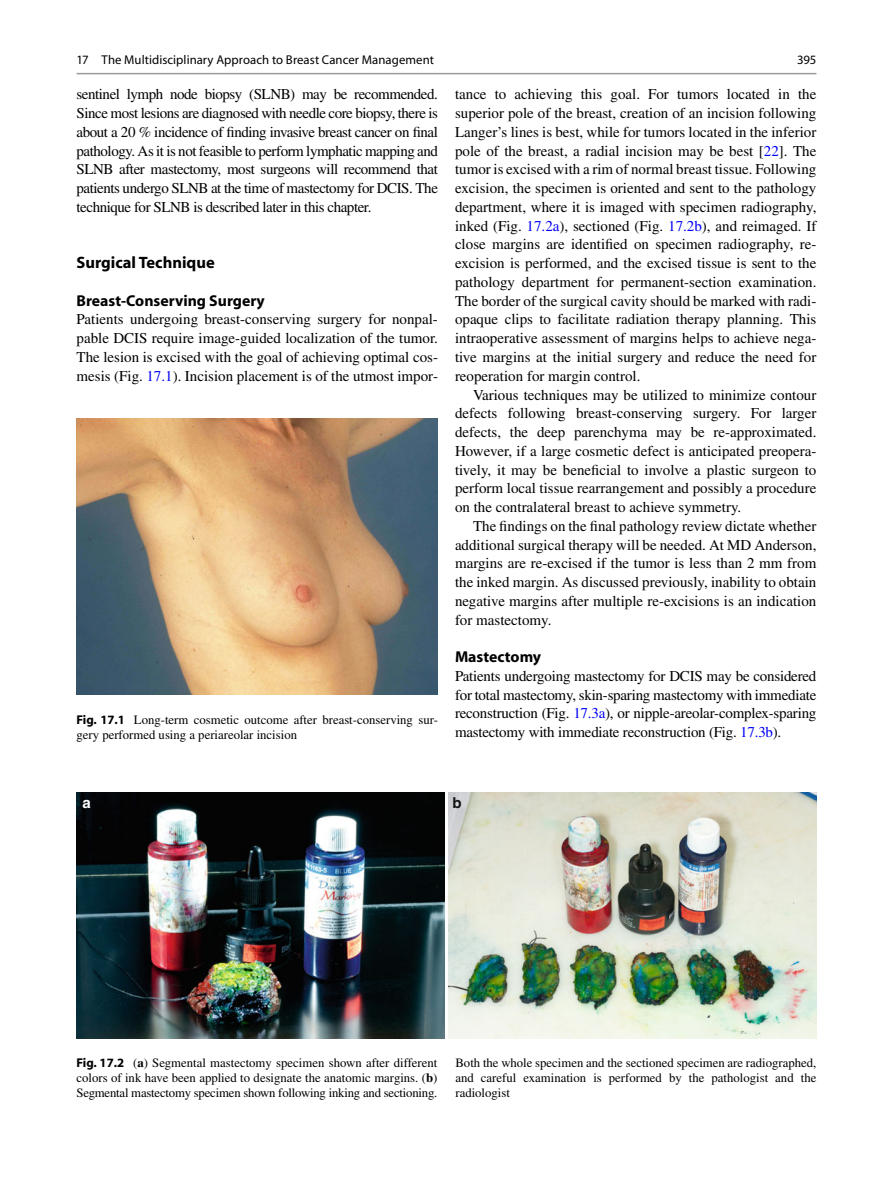
<style>
.page{position:relative;width:893px;height:1187px;background:#fff}
.page>*{position:absolute;margin:0;border:0;box-sizing:border-box;transform-origin:0 0}
.t1{font:700 16.5px "Myriad";color:#000}
.t2{font:700 15.75px "Myriad";color:#000}
.t3{font:15px/18.8px "Times";color:#000;text-align:justify}
.t4{font:700 15px "Helvetica";color:#fff}
.t5{font:700 15px "Helvetica";color:#131413}
.t6{font:12.75px/15px "Times";color:#000;text-align:justify}
.t7{font:12.75px "Myriad";letter-spacing:.005em;color:#000}
.s1{color:#0000fa}
.s2{font-family:"Myriad";font-weight:700}
.s3{font-weight:700}
</style>
<div class="page">
<img style="left:77px;top:418px;width:361px;height:277px">
<img style="left:76px;top:792px;width:368px;height:245px">
<img style="left:449px;top:792px;width:367px;height:245px">
<hr style="left:77px;top:73px;width:739px;height:1px;background:#9c9c9c">
<p class="t7" style="left:77px;top:55px;width:359px">17 The Multidisciplinary Approach to Breast Cancer Management</p>
<p class="t3" style="left:77px;top:86px;width:363px">sentinel lymph node biopsy (SLNB) may be recommended.<br>Since most lesions are diagnosed with needle core biopsy, there is about a 20 % incidence of finding invasive breast cancer on final pathology. As it is not feasible to perform lymphatic mapping and SLNB after mastectomy, most surgeons will recommend that patients undergo SLNB at the time of mastectomy for DCIS. The technique for SLNB is described later in this chapter.</p>
<p class="t1" style="left:77px;top:256px;width:140px">Surgical Technique</p>
<p class="t2" style="left:77px;top:294px;width:190px">Breast-Conserving Surgery</p>
<p class="t3" style="left:77px;top:311px;width:363px">Patients undergoing breast-conserving surgery for nonpal&shy;pable DCIS require image-guided localization of the tumor.<br>The lesion is excised with the goal of achieving optimal cos&shy;mesis (Fig. <span class="s1">17.1</span> ). Incision placement is of the utmost impor-</p>
<p class="t6" style="left:76px;top:713px;width:363px"><span class="s2">Fig. 17.1</span> Long-term cosmetic outcome after breast-conserving sur&shy;gery performed using a periareolar incision</p>
<p class="t7" style="left:797px;top:55px;width:21px">395</p>
<p class="t3" style="left:455px;top:86px;width:363px">tance to achieving this goal. For tumors located in the superior pole of the breast, creation of an incision following Langer’s lines is best, while for tumors located in the inferior pole of the breast, a radial incision may be best [ <span class="s1">22</span> ]. The tumor is excised with a rim of normal breast tissue. Following excision, the specimen is oriented and sent to the pathology department, where it is imaged with specimen radiography, inked (Fig. <span class="s1">17.2a</span> ), sectioned (Fig. <span class="s1">17.2b</span> ), and reimaged. If close margins are identified on specimen radiography, re&shy;excision is performed, and the excised tissue is sent to the pathology department for permanent-section examination.<br>The border of the surgical cavity should be marked with radi&shy;opaque clips to facilitate radiation therapy planning. This intraoperative assessment of margins helps to achieve nega&shy;tive margins at the initial surgery and reduce the need for reoperation for margin control.</p>
<p class="t3" style="left:455px;top:386px;width:363px;text-indent:18px">Various techniques may be utilized to minimize contour defects following breast-conserving surgery. For larger defects, the deep parenchyma may be re-approximated.<br>However, if a large cosmetic defect is anticipated preopera&shy;tively, it may be beneficial to involve a plastic surgeon to perform local tissue rearrangement and possibly a procedure on the contralateral breast to achieve symmetry.</p>
<p class="t3" style="left:455px;top:518px;width:363px;text-indent:18px">The findings on the final pathology review dictate whether additional surgical therapy will be needed. At MD Anderson, margins are re-excised if the tumor is less than 2 mm from the inked margin. As discussed previously, inability to obtain negative margins after multiple re-excisions is an indication for mastectomy.</p>
<p class="t2" style="left:455px;top:651px;width:88px">Mastectomy</p>
<p class="t3" style="left:455px;top:668px;width:363px">Patients undergoing mastectomy for DCIS may be considered for total mastectomy, skin-sparing mastectomy with immediate reconstruction (Fig. <span class="s1">17.3a</span> ), or nipple-areolar- complex-sparing mastectomy with immediate reconstruction (Fig. <span class="s1">17.3b</span> ).</p>
<p class="t4" style="left:82px;top:794px;width:10px">a</p>
<p class="t5" style="left:453px;top:794px;width:11px">b</p>
<p class="t6" style="left:76px;top:1056px;width:362px"><span class="s2">Fig. 17.2</span> ( <span class="s3">a</span> ) Segmental mastectomy specimen shown after different colors of ink have been applied to designate the anatomic margins. ( <span class="s3">b</span> )<br>Segmental mastectomy specimen shown following inking and sectioning.</p>
<p class="t6" style="left:455px;top:1056px;width:362px">Both the whole specimen and the sectioned specimen are radiographed, and careful examination is performed by the pathologist and the radiologist</p>
</div>
